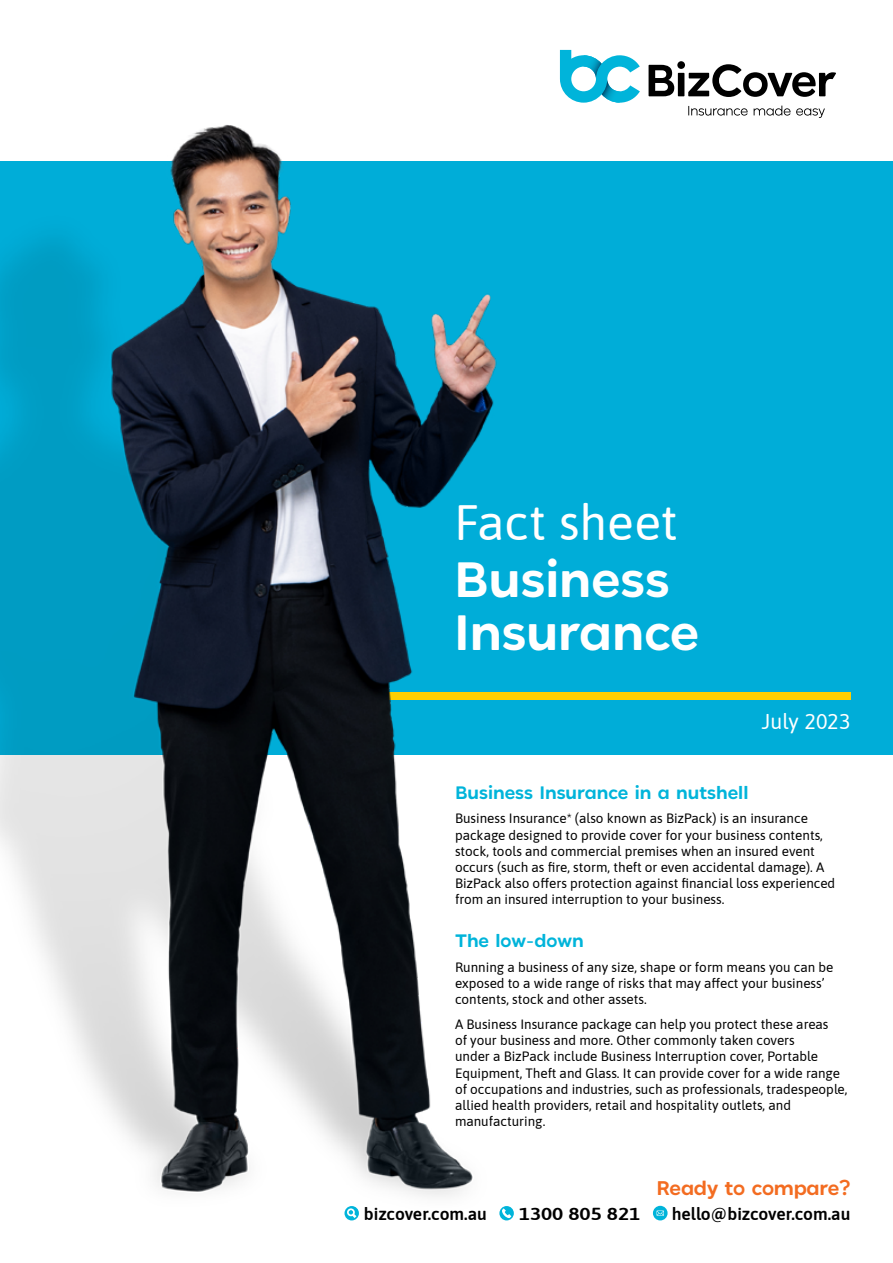
<style>
.page{position:relative;width:893px;height:1263px;background:#fff}
.page>*{position:absolute;margin:0;border:0;box-sizing:border-box;transform-origin:0 0}
.t1{font:700 49.5px/52.5px "JT Marnie";color:#fff}
.t2{font:49.5px "Asap";color:#fff}
.t3{font:21.45px "Asap";letter-spacing:.005em;color:#fff}
.t4{font:700 19.8px "JT Marnie";letter-spacing:-.01em;color:#f36c21}
.t5{font:700 18px "JT Marnie";color:#00b4da}
.t6{font:600 17.4px "Asap";color:#000}
.t7{font:600 17.4px "Asap";color:#000;scale:1.2 1}
.t8{font:13.5px/16.2px "Asap";color:#000}
</style>
<div class="page">
<div style="left:0;top:161px;width:893px;height:594px;background:#00add8"></div>
<div style="left:369px;top:692px;width:481px;height:8px;background:#ffcf01"></div>
<img style="left:0;top:49px;width:563px;height:1148px">
<svg style="left:649px;top:61px;width:187px;height:36px"></svg>
<svg style="left:688px;top:106px;width:60px;height:10px"></svg>
<svg style="left:754px;top:106px;width:36px;height:10px"></svg>
<svg style="left:796px;top:108px;width:29px;height:10px"></svg>
<svg style="left:560px;top:50px;width:80px;height:53px"></svg>
<svg style="left:344px;top:1206px;width:15px;height:14px"></svg>
<svg style="left:499px;top:1206px;width:15px;height:14px"></svg>
<div style="left:653px;top:1206px;width:15px;height:14px;background:#00b4da;border-radius:50%"></div>
<svg style="left:657px;top:1210px;width:7px;height:6px"></svg>
<h1 class="t2" style="left:454px;top:489px;width:225px">Fact sheet</h1>
<h1 class="t1" style="left:454px;top:549px;width:246px">Business<br>Insurance</h1>
<h2 class="t3" style="left:762px;top:707px;width:90px">July 2023</h2>
<h3 class="t5" style="left:455px;top:776px;width:295px">Business Insurance in a nutshell</h3>
<p class="t8" style="left:455px;top:810px;width:382px">Business Insurance* (also known as BizPack) is an insurance package designed to provide cover for your business contents, stock, tools and commercial premises when an insured event occurs (such as fire, storm, theft or even accidental damage). A BizPack also offers protection against financial loss experienced from an insured interruption to your business.</p>
<h3 class="t5" style="left:455px;top:925px;width:130px">The low-down</h3>
<p class="t8" style="left:455px;top:958px;width:380px">Running a business of any size, shape or form means you can be exposed to a wide range of risks that may affect your business’ contents, stock and other assets.</p>
<p class="t8" style="left:455px;top:1015px;width:394px">A Business Insurance package can help you protect these areas<br>of your business and more. Other commonly taken covers<br>under a BizPack include Business Interruption cover, Portable Equipment, Theft and Glass. It can provide cover for a wide range of occupations and industries, such as professionals, tradespeople, allied health providers, retail and hospitality outlets, and manufacturing.</p>
<h3 class="t4" style="left:656px;top:1171px;width:196px">Ready to compare?</h3>
<p class="t6" style="left:364px;top:1202px;width:124px">bizcover.com.au</p>
<p class="t7" style="left:519px;top:1202px;width:103px">1300 805 821</p>
<p class="t6" style="left:672px;top:1202px;width:180px">hello@bizcover.com.au</p>
</div>
